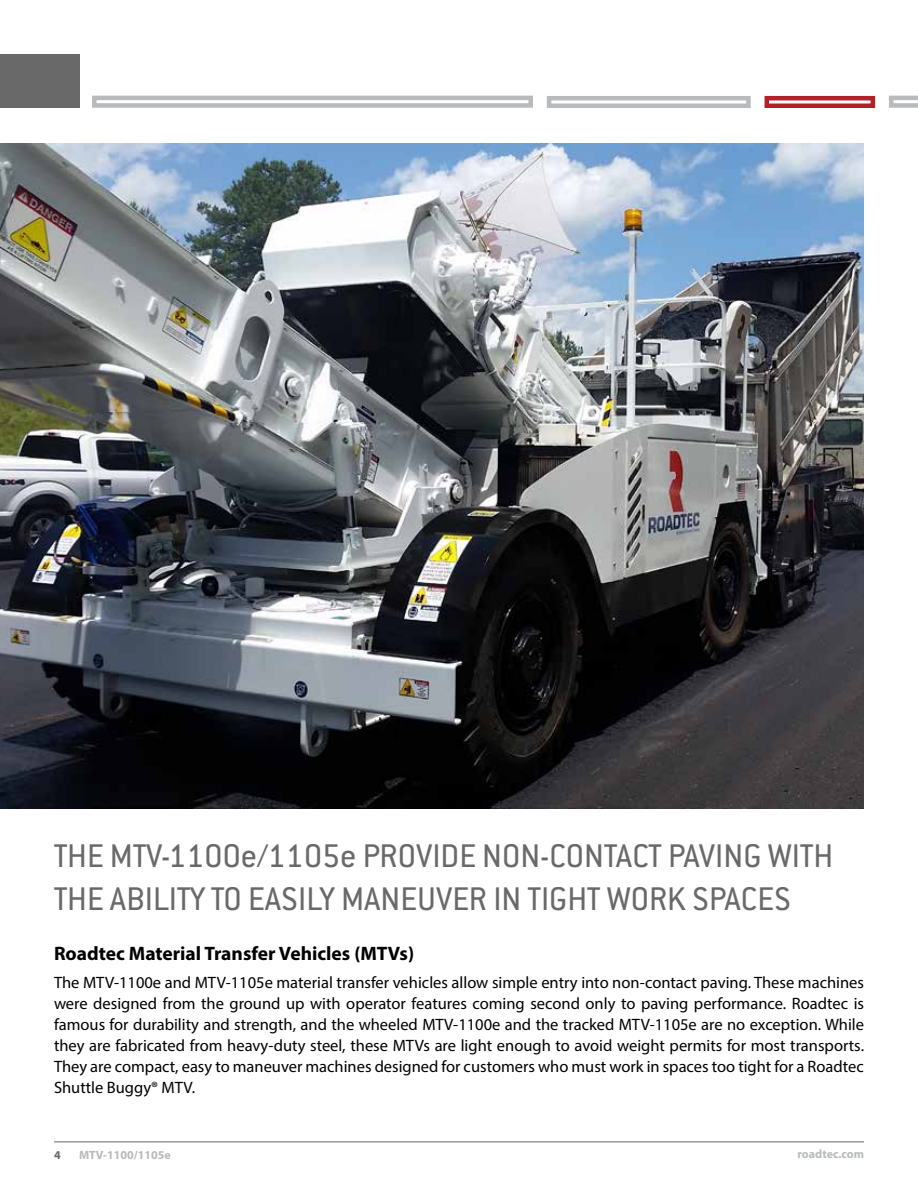
<style>
.page{position:relative;width:918px;height:1188px;background:#fff}
.page>*{position:absolute;margin:0;border:0;box-sizing:border-box;transform-origin:0 0}
.t1{font:36px/43.2px "Conduit ITC Std";color:#696969}
.t2{font:700 19.5px "Myriad Pro";color:#000}
.t3{font:16.5px/21px "Myriad Pro";color:#000;text-align:justify}
.t4{font:700 12px "Myriad Pro";color:#b8babc}
.t5{font:700 12px "Myriad Pro";color:#696969}
</style>
<div class="page">
<hr style="left:54px;top:1141px;width:810px;height:1px;background:#696969">
<img style="left:0;top:144px;width:864px;height:665px">
<div style="left:0;top:54px;width:79px;height:54px;background:#696969"></div>
<div style="left:92px;top:96px;width:441px;height:12px;border:5px solid #b8babc"></div>
<div style="left:547px;top:96px;width:204px;height:12px;border:5px solid #b8babc"></div>
<div style="left:765px;top:96px;width:110px;height:12px;border:5px solid #b22029"></div>
<svg style="left:889px;top:96px;width:29px;height:12px"></svg>
<h1 class="t1" style="left:54px;top:836px;width:781px">THE MTV-1100e/1105e PROVIDE NON-CONTACT PAVING WITH<br>THE ABILITY TO EASILY MANEUVER IN TIGHT WORK SPACES</h1>
<p class="t2" style="left:54px;top:946px;width:362px">Roadtec Material Transfer Vehicles (MTVs)</p>
<p class="t3" style="left:54px;top:973px;width:812px">The MTV-1100e and MTV-1105e material transfer vehicles allow simple entry into non-contact paving. These machines were designed from the ground up with operator features coming second only to paving performance. Roadtec is famous for durability and strength, and the wheeled MTV-1100e and the tracked MTV-1105e are no exception. While they are fabricated from heavy-duty steel, these MTVs are light enough to avoid weight permits for most transports.<br>They are compact, easy to maneuver machines designed for customers who must work in spaces too tight for a Roadtec Shuttle Buggy® MTV.</p>
<p class="t5" style="left:54px;top:1150px;width:8px">4</p>
<p class="t4" style="left:79px;top:1148px;width:93px">MTV-1100/1105e</p>
<p class="t4" style="left:797px;top:1147px;width:68px">roadtec.com</p>
</div>
